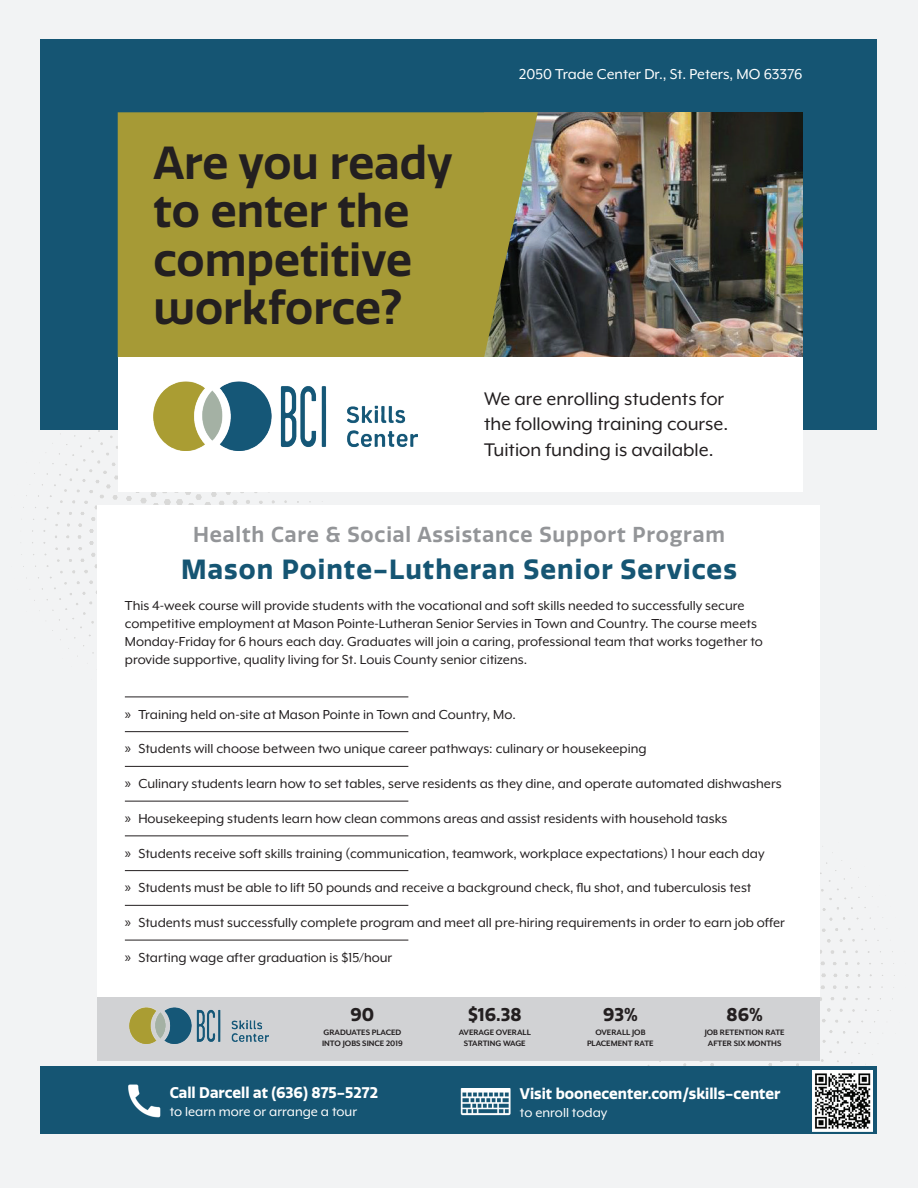
<style>
.page{position:relative;width:918px;height:1188px;background:#f2f3f4}
.page>*{position:absolute;margin:0;border:0;box-sizing:border-box;transform-origin:0 0}
.t1{font:600 45px/48.6px "Quatro";color:#231f20}
.t2{font:700 27px "Quatro";letter-spacing:.04em;color:#155573}
.t3{font:21px/25.2px "Mr Eaves XL Mod OT";color:#231f20}
.t4{font:600 21px "Quatro";letter-spacing:.04em;color:#939598}
.t5{font:700 18px "Quatro";color:#231f20}
.t6{font:16.5px "Mr Eaves XL Mod OT";color:#fff}
.t7{font:15px/18px "Mr Eaves XL Mod OT";color:#231f20}
.t8{font:700 15px "Quatro";color:#fff}
.t9{font:15px "Mr Eaves XL Mod OT";color:#fff}
.t10{font:700 9px/10.8px "Mr Eaves XL Mod OT";color:#231f20;text-align:center}
.s1{font-family:"Myriad Pro"}
</style>
<div class="page">
<img style="left:538px;top:846px;width:357px;height:221px">
<img style="left:21px;top:430px;width:351px;height:272px">
<div style="left:40px;top:39px;width:838px;height:391px;background:#155573"></div>
<img style="left:538px;top:112px;width:264px;height:245px">
<div style="left:118px;top:112px;width:420px;height:245px;background:#a69a36"></div>
<div style="left:118px;top:357px;width:684px;height:135px;background:#fff"></div>
<img style="left:153px;top:381px;width:265px;height:69px">
<div style="left:98px;top:506px;width:722px;height:503px;background:#fff"></div>
<hr style="left:125px;top:697px;width:283px;height:1px;background:#231f20">
<hr style="left:125px;top:731px;width:283px;height:1px;background:#231f20">
<hr style="left:125px;top:766px;width:283px;height:1px;background:#231f20">
<hr style="left:125px;top:801px;width:283px;height:1px;background:#231f20">
<hr style="left:125px;top:836px;width:283px;height:1px;background:#231f20">
<hr style="left:125px;top:870px;width:283px;height:1px;background:#231f20">
<hr style="left:125px;top:905px;width:283px;height:1px;background:#231f20">
<hr style="left:125px;top:940px;width:283px;height:1px;background:#231f20">
<div style="left:40px;top:1067px;width:838px;height:67px;background:#155573"></div>
<img style="left:128px;top:1084px;width:33px;height:33px">
<img style="left:460px;top:1088px;width:51px;height:27px">
<div style="left:98px;top:997px;width:722px;height:64px;background:#d1d2d4"></div>
<img style="left:130px;top:1007px;width:138px;height:36px">
<img style="left:812px;top:1070px;width:61px;height:61px">
<h1 class="t1" style="left:153px;top:139px;width:301px">Are you ready to enter the competitive workforce?</h1>
<p class="t6" style="left:519px;top:66px;width:285px">2050 Trade Center Dr., St. Peters, MO 63376</p>
<h3 class="t3" style="left:484px;top:386px;width:246px">We are enrolling students for the following training course.<br>Tuition funding is available.</h3>
<h3 class="t4" style="left:193px;top:522px;width:533px">Health Care &amp; Social Assistance Support Program</h3>
<h2 class="t2" style="left:181px;top:553px;width:557px">Mason Pointe-Lutheran Senior Services</h2>
<p class="t7" style="left:125px;top:597px;width:640px">This 4-week course will provide students with the vocational and soft skills needed to successfully secure competitive employment at Mason Pointe-Lutheran Senior Servies in Town and Country. The course meets Monday-Friday for 6 hours each day. Graduates will join a caring, professional team that works together to provide supportive, quality living for St. Louis County senior citizens.</p>
<p class="t7" style="left:125px;top:705px;width:392px"><span class="s1">»</span> Training held on-site at Mason Pointe in Town and Country, Mo.</p>
<p class="t7" style="left:125px;top:740px;width:523px"><span class="s1">»</span> Students will choose between two unique career pathways: culinary or housekeeping</p>
<p class="t7" style="left:125px;top:775px;width:658px"><span class="s1">»</span> Culinary students learn how to set tables, serve residents as they dine, and operate automated dishwashers</p>
<p class="t7" style="left:125px;top:809px;width:604px"><span class="s1">»</span> Housekeeping students learn how clean commons areas and assist residents with household tasks</p>
<p class="t7" style="left:125px;top:844px;width:641px"><span class="s1">»</span> Students receive soft skills training (communication, teamwork, workplace expectations) 1 hour each day</p>
<p class="t7" style="left:125px;top:879px;width:628px"><span class="s1">»</span> Students must be able to lift 50 pounds and receive a background check, flu shot, and tuberculosis test</p>
<p class="t7" style="left:125px;top:914px;width:662px"><span class="s1">»</span> Students must successfully complete program and meet all pre-hiring requirements in order to earn job offer</p>
<p class="t7" style="left:125px;top:948px;width:269px"><span class="s1">»</span> Starting wage after graduation is $15/hour</p>
<p class="t5" style="left:351px;top:1004px;width:25px">90</p>
<p class="t5" style="left:468px;top:1004px;width:55px">$16.38</p>
<p class="t10" style="left:459px;top:1027px;width:74px">AVERAGE OVERALL<br>STARTING WAGE</p>
<p class="t10" style="left:322px;top:1027px;width:82px;text-align:left">GRADUATES PLACED<br>INTO JOBS SINCE 2019</p>
<p class="t5" style="left:603px;top:1004px;width:36px">93%</p>
<p class="t10" style="left:587px;top:1027px;width:68px">OVERALL JOB<br>PLACEMENT RATE</p>
<p class="t5" style="left:727px;top:1004px;width:38px">86%</p>
<p class="t10" style="left:705px;top:1027px;width:81px">JOB RETENTION RATE<br>AFTER SIX MONTHS</p>
<p class="t8" style="left:170px;top:1084px;width:210px">Call Darcell at (636) 875-5272</p>
<p class="t9" style="left:170px;top:1104px;width:189px">to learn more or arrange a tour</p>
<p class="t8" style="left:520px;top:1085px;width:262px">Visit boonecenter.com/skills-center</p>
<p class="t9" style="left:520px;top:1105px;width:89px">to enroll today</p>
</div>
